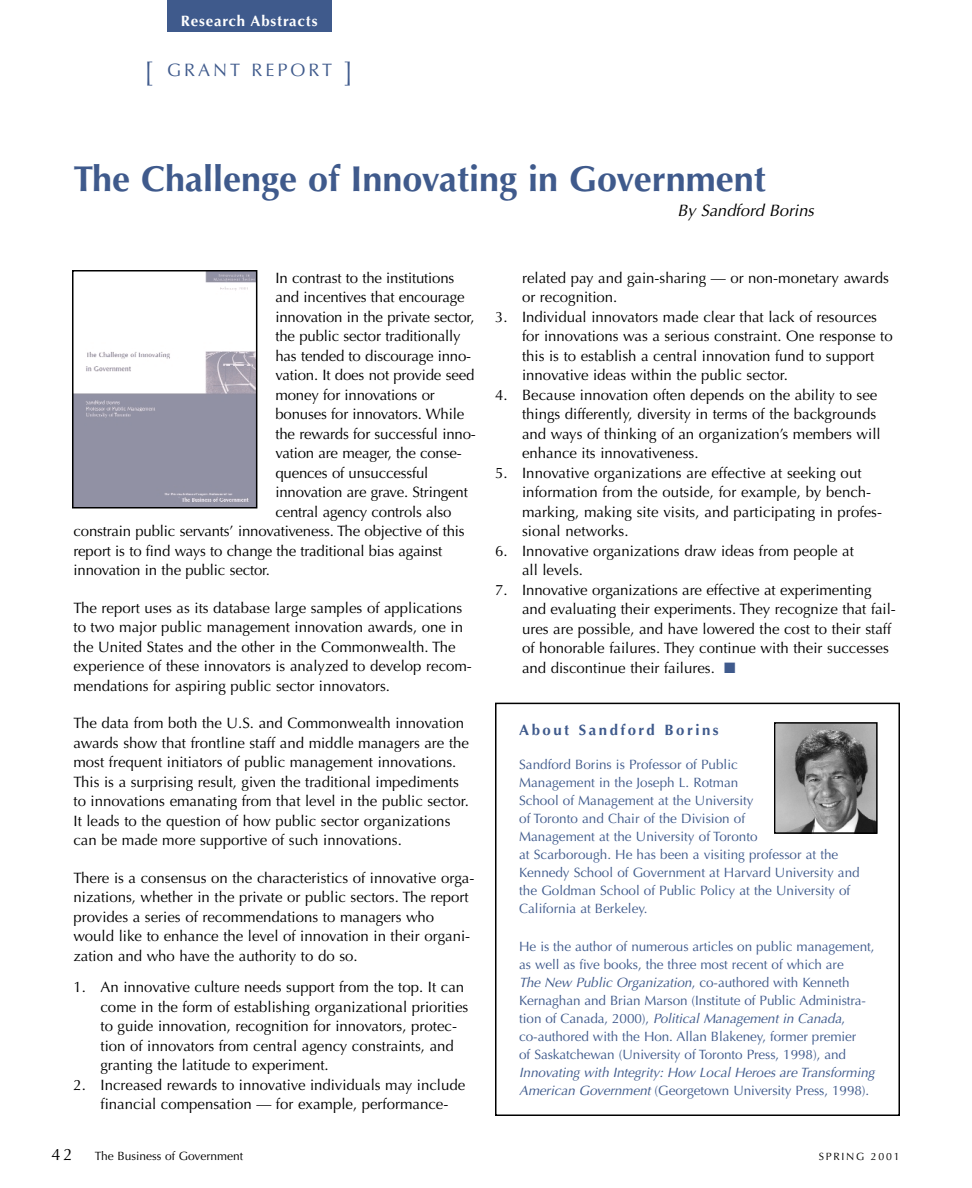
<style>
.page{position:relative;width:972px;height:1188px;background:#fff}
.page>*{position:absolute;margin:0;border:0;box-sizing:border-box;transform-origin:0 0}
.t1{font:700 36px "Optima";color:#3f5a8c}
.t2{font:18px "Optima";letter-spacing:.165em;color:#3f5a8c}
.t3{font:italic 16.5px "Optima";color:#000}
.t4{font:16.5px "Optima";color:#000}
.t5{font:15px/19.5px "Optima";color:#000}
.t6{font:700 15px "Optima";letter-spacing:.165em;color:#3f5a8c}
.t7{font:700 15px "Optima";letter-spacing:.055em;color:#fff}
.t8{font:13.5px/18px "Optima";color:#3f5a8c}
.t9{font:italic 13.5px/18px "Optima";letter-spacing:-.005em;color:#3f5a8c}
.t10{font:12px "Optima";color:#000}
.t11{font:10.5px "Optima";letter-spacing:.165em;color:#000}
.s1{font-size:30px}
.s2{color:#3f5a8c}
.s3{font-style:italic}
.s4{font-style:normal}
</style>
<div class="page">
<img style="left:75px;top:273px;width:179px;height:232px">
<div style="left:72px;top:270px;width:185px;height:238px;border:2px solid #000"></div>
<div style="left:167px;top:0;width:164px;height:32px;background:#3f5a8c"></div>
<div style="left:495px;top:703px;width:405px;height:413px;border:2px solid #000"></div>
<img style="left:777px;top:725px;width:98px;height:106px">
<div style="left:774px;top:722px;width:104px;height:112px;border:2px solid #000"></div>
<p class="t7" style="left:181px;top:15px;width:138px">Research Abstracts</p>
<p class="t2" style="left:144px;top:63px;width:212px"><span class="s1">[</span> GRANT REPORT <span class="s1">]</span></p>
<h1 class="t1" style="left:74px;top:163px;width:694px">The Challenge of Innovating in Government</h1>
<p class="t3" style="left:677px;top:204px;width:138px">By Sandford Borins</p>
<p class="t5" style="left:275px;top:269px;width:181px">In contrast to the institutions</p>
<p class="t5" style="left:275px;top:289px;width:191px">and incentives that encourage</p>
<p class="t5" style="left:275px;top:308px;width:201px">innovation in the private sector,</p>
<p class="t5" style="left:275px;top:328px;width:187px">the public sector traditionally</p>
<p class="t5" style="left:275px;top:347px;width:197px">has tended to discourage inno-</p>
<p class="t5" style="left:275px;top:367px;width:200px">vation. It does not provide seed</p>
<p class="t5" style="left:275px;top:386px;width:161px">money for innovations or</p>
<p class="t5" style="left:275px;top:406px;width:190px">bonuses for innovators. While</p>
<p class="t5" style="left:275px;top:425px;width:202px">the rewards for successful inno-</p>
<p class="t5" style="left:275px;top:445px;width:188px">vation are meager, the conse-</p>
<p class="t5" style="left:275px;top:464px;width:155px">quences of unsuccessful</p>
<p class="t5" style="left:275px;top:484px;width:194px">innovation are grave. Stringent</p>
<p class="t5" style="left:275px;top:503px;width:178px">central agency controls also</p>
<p class="t5" style="left:73px;top:523px;width:393px">constrain public servants’ innovativeness. The objective of this</p>
<p class="t5" style="left:73px;top:542px;width:370px">report is to find ways to change the traditional bias against</p>
<p class="t5" style="left:73px;top:562px;width:198px">innovation in the public sector.</p>
<p class="t5" style="left:73px;top:599px;width:400px">The report uses as its database large samples of applications to two major public management innovation awards, one in the United States and the other in the Commonwealth. The experience of these innovators is analyzed to develop recom&shy;mendations for aspiring public sector innovators.</p>
<p class="t5" style="left:73px;top:715px;width:397px">The data from both the U.S. and Commonwealth innovation awards show that frontline staff and middle managers are the most frequent initiators of public management innovations.<br>This is a surprising result, given the traditional impediments to innovations emanating from that level in the public sector.<br>It leads to the question of how public sector organizations can be made more supportive of such innovations.</p>
<p class="t5" style="left:73px;top:869px;width:402px">There is a consensus on the characteristics of innovative orga&shy;nizations, whether in the private or public sectors. The report provides a series of recommendations to managers who would like to enhance the level of innovation in their organi&shy;zation and who have the authority to do so.</p>
<p class="t5" style="left:100px;top:979px;width:369px;text-indent:-27px">1. An innovative culture needs support from the top. It can come in the form of establishing organizational priorities to guide innovation, recognition for innovators, protec&shy;tion of innovators from central agency constraints, and granting the latitude to experiment.</p>
<p class="t5" style="left:100px;top:1076px;width:366px;text-indent:-27px">2. Increased rewards to innovative individuals may include financial compensation — for example, performance-</p>
<p class="t5" style="left:522px;top:269px;width:368px">related pay and gain-sharing — or non-monetary awards or recognition.</p>
<p class="t5" style="left:522px;top:308px;width:372px;text-indent:-27px">3. Individual innovators made clear that lack of resources for innovations was a serious constraint. One response to this is to establish a central innovation fund to support innovative ideas within the public sector.</p>
<p class="t5" style="left:522px;top:386px;width:360px;text-indent:-27px">4. Because innovation often depends on the ability to see things differently, diversity in terms of the backgrounds and ways of thinking of an organization’s members will enhance its innovativeness.</p>
<p class="t5" style="left:522px;top:464px;width:362px;text-indent:-27px">5. Innovative organizations are effective at seeking out information from the outside, for example, by bench&shy;marking, making site visits, and participating in profes&shy;sional networks.</p>
<p class="t5" style="left:522px;top:542px;width:333px;text-indent:-27px">6. Innovative organizations draw ideas from people at all levels.</p>
<p class="t5" style="left:522px;top:581px;width:375px;text-indent:-27px">7. Innovative organizations are effective at experimenting and evaluating their experiments. They recognize that fail&shy;ures are possible, and have lowered the cost to their staff of honorable failures. They continue with their successes and discontinue their failures. <span class="s2">■</span></p>
<p class="t6" style="left:519px;top:724px;width:201px">About Sandford Borins</p>
<p class="t8" style="left:519px;top:757px;width:342px">Sandford Borins is Professor of Public<br>Management in the Joseph L. Rotman<br>School of Management at the University<br>of Toronto and Chair of the Division of<br>Management at the University of Toronto<br>at Scarborough. He has been a visiting professor at the Kennedy School of Government at Harvard University and the Goldman School of Public Policy at the University of California at Berkeley.</p>
<p class="t8" style="left:519px;top:938px;width:357px">He is the author of numerous articles on public management, as well as five books, the three most recent of which are<br><span class="s3">The New Public Organization</span>, co-authored with Kenneth Kernaghan and Brian Marson (Institute of Public Administra&shy;tion of Canada, 2000), <span class="s3">Political Management in Canada</span>, co-authored with the Hon. Allan Blakeney, former premier<br>of Saskatchewan (University of Toronto Press, 1998), and</p>
<p class="t9" style="left:519px;top:1064px;width:357px">Innovating with Integrity: How Local Heroes are Transforming<br>American Government <span class="s4">(Georgetown University Press, 1998).</span></p>
<p class="t4" style="left:51px;top:1148px;width:23px">42</p>
<p class="t10" style="left:95px;top:1151px;width:150px">The Business of Government</p>
<p class="t11" style="left:819px;top:1152px;width:82px">SPRING 2001</p>
</div>
